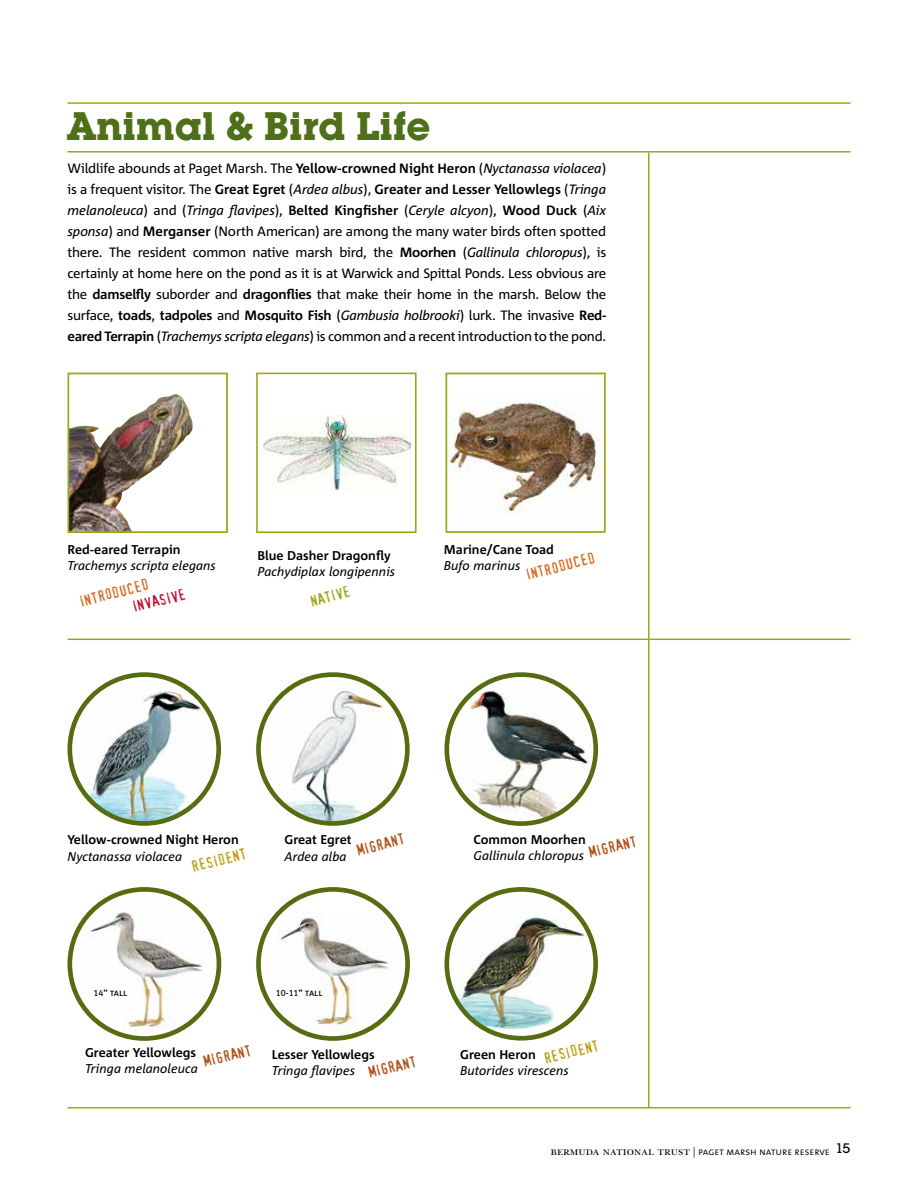
<style>
.page{position:relative;width:918px;height:1188px;background:#fff}
.page>*{position:absolute;margin:0;border:0;box-sizing:border-box;transform-origin:0 0}
.t1{font:700 39px "Lubalin Graph Std";color:#4f6f19}
.t2{font:15px "Confidential";color:#b3521a}
.t3{font:15px "Confidential";color:#db6a24}
.t4{font:15px "Confidential";color:#bc9f15}
.t5{font:15px "Confidential";color:#c41230}
.t6{font:15px "Confidential";color:#9da719}
.t7{font:13.5px/21px "Corpid C1 s";letter-spacing:-.02em;color:#000;text-align:justify}
.t8{font:700 13.5px/21px "Corpid C1 s";letter-spacing:-.01em;color:#000}
.t9{font:italic 13.5px "Corpid C1";letter-spacing:-.01em;color:#000}
.t10{font:italic 12.75px "Corpid C1";color:#000}
.t11{font:700 12.75px "Corpid C1 s";color:#000}
.t12{font:10.5px "The Sans Semi Light Caps";color:#000}
.t13{font:10.05px "Meta Plus Book Caps";color:#000}
.t14{font:9.3px "Meta Plus Book Caps";color:#000}
.s1{font-weight:400}
.s2{font-family:"Corpid C1";font-weight:400;font-style:italic}
.s3{font-family:"Corpid C1 s";font-style:normal}
.s4{font-family:"Corpid C1 s";font-weight:700;font-style:normal}
.s5{font-family:"Corpid C1";font-style:italic}
.s6{font-weight:700}
.s7{font-size:9.3px}
.s8{font-size:10.05px}
.s9{font-family:"New Baskerville SC";font-size:12px}
</style>
<div class="page">
<img style="left:261px;top:416px;width:150px;height:74px">
<div style="left:256px;top:373px;width:161px;height:160px;border:2px solid #9da719"></div>
<img style="left:448px;top:394px;width:153px;height:121px">
<div style="left:445px;top:373px;width:161px;height:160px;border:2px solid #9da719"></div>
<img style="left:71px;top:394px;width:122px;height:136px">
<div style="left:68px;top:373px;width:160px;height:160px;border:2px solid #9da719"></div>
<hr style="left:648px;top:153px;width:2px;height:954px;background:#9da719">
<hr style="left:68px;top:639px;width:782px;height:1px;background:#9da719">
<hr style="left:68px;top:151px;width:782px;height:2px;background:#9da719">
<hr style="left:68px;top:102px;width:782px;height:2px;background:#9da719">
<hr style="left:68px;top:1107px;width:782px;height:1px;background:#9da719">
<svg style="left:70px;top:675px;width:149px;height:148px"></svg>
<img style="left:81px;top:678px;width:124px;height:145px">
<div style="left:67px;top:672px;width:154px;height:154px;border:5px solid #566c11;border-radius:50%"></div>
<svg style="left:258px;top:675px;width:149px;height:148px"></svg>
<img style="left:270px;top:679px;width:117px;height:144px">
<div style="left:256px;top:672px;width:154px;height:154px;border:5px solid #566c11;border-radius:50%"></div>
<svg style="left:447px;top:675px;width:149px;height:149px"></svg>
<img style="left:454px;top:684px;width:142px;height:140px">
<div style="left:444px;top:672px;width:154px;height:154px;border:5px solid #566c11;border-radius:50%"></div>
<svg style="left:70px;top:889px;width:149px;height:150px"></svg>
<img style="left:72px;top:896px;width:136px;height:143px">
<div style="left:68px;top:887px;width:153px;height:154px;border:5px solid #566c11;border-radius:50%"></div>
<svg style="left:258px;top:889px;width:150px;height:150px"></svg>
<img style="left:270px;top:912px;width:134px;height:127px">
<div style="left:256px;top:887px;width:154px;height:154px;border:5px solid #566c11;border-radius:50%"></div>
<svg style="left:447px;top:889px;width:149px;height:149px"></svg>
<img style="left:450px;top:900px;width:139px;height:135px">
<div style="left:444px;top:887px;width:154px;height:154px;border:5px solid #566c11;border-radius:50%"></div>
<h1 class="t1" style="left:68px;top:101px;width:365px">Animal &amp; Bird Life</h1>
<p class="t8" style="left:68px;top:158px;width:540px"><span class="s1">Wildlife abounds at Paget Marsh. The</span> Yellow-crowned Night Heron <span class="s1">(</span><span class="s2">Nyctanassa violacea</span><span class="s1">) is a frequent visitor. The</span> Great Egret <span class="s1">(</span><span class="s2">Ardea albus</span><span class="s1">),</span> Greater and Lesser Yellowlegs <span class="s1">(</span><span class="s2">Tringa</span></p>
<p class="t9" style="left:68px;top:202px;width:540px">melanoleuca<span class="s3">) and (</span>Tringa flavipes<span class="s3">),</span> <span class="s4">Belted Kingfisher</span> <span class="s3">(</span>Ceryle alcyon<span class="s3">),</span> <span class="s4">Wood Duck</span> <span class="s3">(</span>Aix</p>
<p class="t7" style="left:68px;top:221px;width:540px"><span class="s5">sponsa</span>) and <span class="s6">Merganser</span> (North American) are among the many water birds often spotted there. The resident common native marsh bird, the <span class="s6">Moorhen</span> (<span class="s5">Gallinula chloropus</span>), is certainly at home here on the pond as it is at Warwick and Spittal Ponds. Less obvious are the <span class="s6">damselfly</span> suborder and <span class="s6">dragonflies</span> that make their home in the marsh. Below the surface, <span class="s6">toads</span>, <span class="s6">tadpoles</span> and <span class="s6">Mosquito Fish</span> (<span class="s5">Gambusia holbrooki</span>) lurk. The invasive <span class="s6">Red&shy;eared Terrapin</span> (<span class="s5">Trachemys scripta elegans</span>) is common and a recent introduction to the pond.</p>
<p class="t11" style="left:68px;top:541px;width:115px">Red-eared Terrapin</p>
<p class="t10" style="left:68px;top:558px;width:150px">Trachemys scripta elegans</p>
<p class="t3" style="left:78px;top:595px;width:73px;rotate:-14deg">INTRODUCED</p>
<p class="t5" style="left:131px;top:601px;width:56px;rotate:-14deg">INVASIVE</p>
<p class="t11" style="left:257px;top:547px;width:135px">Blue Dasher Dragonfly</p>
<p class="t10" style="left:257px;top:564px;width:139px">Pachydiplax longipennis</p>
<p class="t6" style="left:309px;top:595px;width:43px;rotate:-14deg">NATIVE</p>
<p class="t11" style="left:444px;top:541px;width:112px">Marine/Cane Toad</p>
<p class="t10" style="left:444px;top:558px;width:78px">Bufo marinus</p>
<p class="t3" style="left:525px;top:569px;width:73px;rotate:-14deg">INTRODUCED</p>
<p class="t11" style="left:68px;top:832px;width:173px">Yellow-crowned Night Heron</p>
<p class="t10" style="left:68px;top:848px;width:116px">Nyctanassa violacea</p>
<p class="t4" style="left:190px;top:861px;width:58px;rotate:-14deg">RESIDENT</p>
<p class="t2" style="left:356px;top:844px;width:50px;rotate:-14deg">MIGRANT</p>
<p class="t11" style="left:474px;top:831px;width:114px">Common Moorhen</p>
<p class="t11" style="left:284px;top:832px;width:69px">Great Egret</p>
<p class="t10" style="left:284px;top:848px;width:64px">Ardea alba</p>
<p class="t2" style="left:588px;top:847px;width:50px;rotate:-14deg">MIGRANT</p>
<p class="t10" style="left:474px;top:848px;width:112px">Gallinula chloropus</p>
<p class="t13" style="left:93px;top:987px;width:35px"><span class="s7">14”</span> tall</p>
<p class="t14" style="left:276px;top:987px;width:48px">10-11” <span class="s8">tall</span></p>
<p class="t2" style="left:202px;top:1056px;width:50px;rotate:-14deg">MIGRANT</p>
<p class="t11" style="left:85px;top:1044px;width:113px">Greater Yellowlegs</p>
<p class="t10" style="left:85px;top:1061px;width:114px">Tringa melanoleuca</p>
<p class="t11" style="left:272px;top:1046px;width:104px">Lesser Yellowlegs</p>
<p class="t10" style="left:272px;top:1063px;width:85px">Tringa flavipes</p>
<p class="t2" style="left:367px;top:1067px;width:50px;rotate:-14deg">MIGRANT</p>
<p class="t4" style="left:542px;top:1053px;width:58px;rotate:-14deg">RESIDENT</p>
<p class="t11" style="left:460px;top:1046px;width:77px">Green Heron</p>
<p class="t10" style="left:460px;top:1063px;width:110px">Butorides virescens</p>
<p class="t12" style="left:550px;top:1142px;width:302px"><span class="s9">bermuda national trust</span> | paget marsh nature reserve <sup>15</sup></p>
</div>
